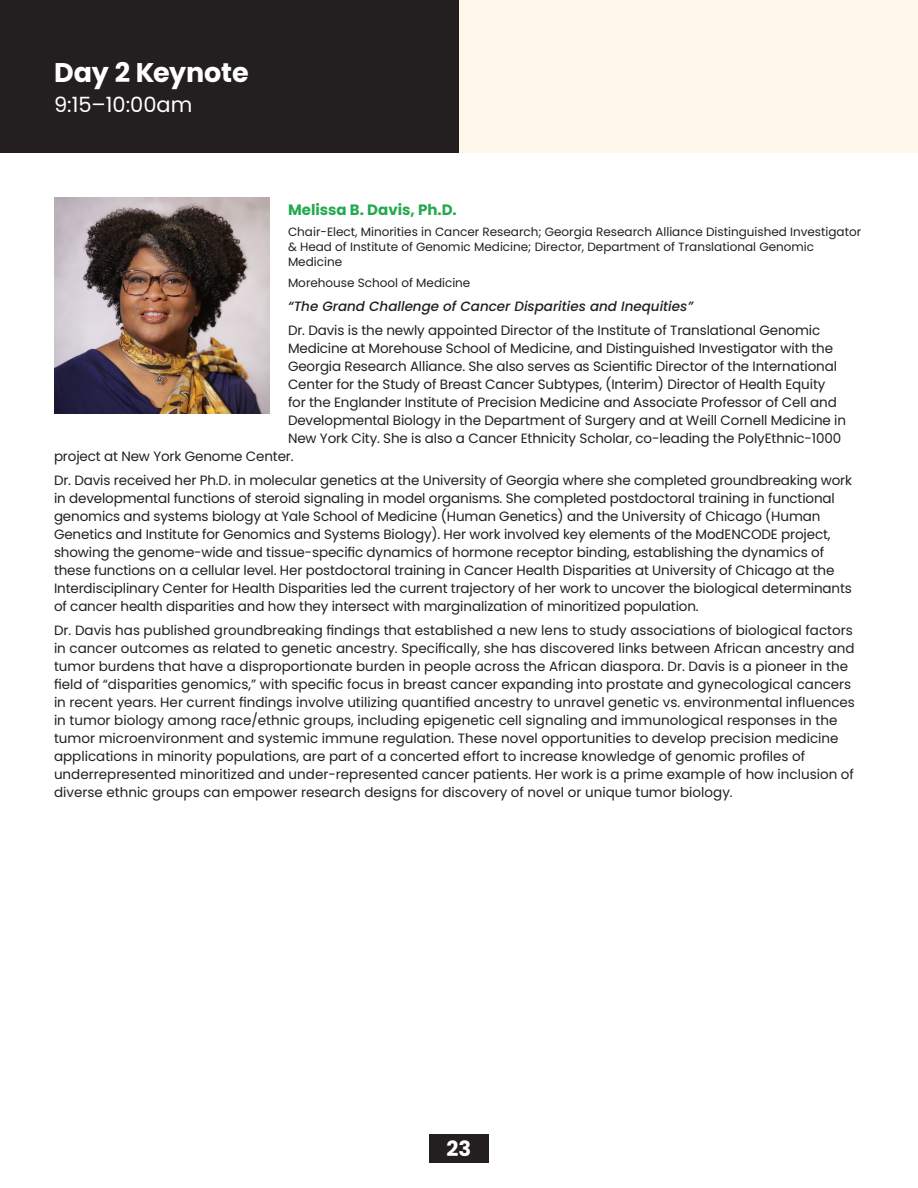
<style>
.page{position:relative;width:918px;height:1188px;background:#fff}
.page>*{position:absolute;margin:0;border:0;box-sizing:border-box;transform-origin:0 0}
.H1__white{font:700 27px "Poppins";letter-spacing:-.005em;color:#fff}
.H-Time{font:21px "Poppins";color:#fff}
.t1{font:700 21px "Poppins";color:#fff}
._02-Name__green{font:700 15px "Poppins";color:#23a94e}
._02-BodyText{font:13.5px/18px "Poppins";letter-spacing:-.01em;color:#231f20}
._02-TalkTitle{font:italic 500 13.5px "Poppins";color:#231f20}
._02-Affiliation-space_above{font:12px/15px "Poppins";color:#231f20}
</style>
<div class="page">
<div style="left:429px;top:1134px;width:60px;height:29px;background:#231f20"></div>
<div style="left:459px;top:0;width:459px;height:153px;background:#fef7ea"></div>
<div style="left:0;top:0;width:459px;height:153px;background:#231f20"></div>
<img style="left:54px;top:197px;width:216px;height:216px">
<p class="H1__white" style="left:54px;top:57px;width:196px">Day 2 Keynote</p>
<p class="H-Time" style="left:54px;top:93px;width:140px">9:15–10:00am</p>
<p class="_02-Name__green" style="left:288px;top:201px;width:170px">Melissa B. Davis, Ph.D.</p>
<p class="_02-Affiliation-space_above" style="left:288px;top:225px;width:575px">Chair-Elect, Minorities in Cancer Research; Georgia Research Alliance Distinguished Investigator &amp; Head of Institute of Genomic Medicine; Director, Department of Translational Genomic<br>Medicine</p>
<p class="_02-Affiliation-space_above" style="left:288px;top:276px;width:184px">Morehouse School of Medicine</p>
<p class="_02-TalkTitle" style="left:288px;top:299px;width:407px">“The Grand Challenge of Cancer Disparities and Inequities”</p>
<p class="_02-BodyText" style="left:288px;top:322px;width:534px">Dr. Davis is the newly appointed Director of the Institute of Translational Genomic</p>
<p class="_02-BodyText" style="left:288px;top:340px;width:547px">Medicine at Morehouse School of Medicine, and Distinguished Investigator with the</p>
<p class="_02-BodyText" style="left:288px;top:358px;width:550px">Georgia Research Alliance. She also serves as Scientific Director of the International</p>
<p class="_02-BodyText" style="left:288px;top:376px;width:539px">Center for the Study of Breast Cancer Subtypes, (Interim) Director of Health Equity</p>
<p class="_02-BodyText" style="left:288px;top:394px;width:550px">for the Englander Institute of Precision Medicine and Associate Professor of Cell and</p>
<p class="_02-BodyText" style="left:288px;top:412px;width:560px">Developmental Biology in the Department of Surgery and at Weill Cornell Medicine in</p>
<p class="_02-BodyText" style="left:288px;top:430px;width:555px">New York City. She is also a Cancer Ethnicity Scholar, co-leading the PolyEthnic-1000</p>
<p class="_02-BodyText" style="left:54px;top:448px;width:241px">project at New York Genome Center.</p>
<p class="_02-BodyText" style="left:54px;top:472px;width:800px">Dr. Davis received her Ph.D. in molecular genetics at the University of Georgia where she completed groundbreaking work in developmental functions of steroid signaling in model organisms. She completed postdoctoral training in functional genomics and systems biology at Yale School of Medicine (Human Genetics) and the University of Chicago (Human Genetics and Institute for Genomics and Systems Biology). Her work involved key elements of the ModENCODE project, showing the genome-wide and tissue-specific dynamics of hormone receptor binding, establishing the dynamics of these functions on a cellular level. Her postdoctoral training in Cancer Health Disparities at University of Chicago at the Interdisciplinary Center for Health Disparities led the current trajectory of her work to uncover the biological determinants of cancer health disparities and how they intersect with marginalization of minoritized population.</p>
<p class="_02-BodyText" style="left:54px;top:622px;width:802px">Dr. Davis has published groundbreaking findings that established a new lens to study associations of biological factors in cancer outcomes as related to genetic ancestry. Specifically, she has discovered links between African ancestry and tumor burdens that have a disproportionate burden in people across the African diaspora. Dr. Davis is a pioneer in the field of “disparities genomics,” with specific focus in breast cancer expanding into prostate and gynecological cancers in recent years. Her current findings involve utilizing quantified ancestry to unravel genetic vs. environmental influences in tumor biology among race/ethnic groups, including epigenetic cell signaling and immunological responses in the tumor microenvironment and systemic immune regulation. These novel opportunities to develop precision medicine applications in minority populations, are part of a concerted effort to increase knowledge of genomic profiles of underrepresented minoritized and under-represented cancer patients. Her work is a prime example of how inclusion of diverse ethnic groups can empower research designs for discovery of novel or unique tumor biology.</p>
<h2 class="t1" style="left:447px;top:1137px;width:26px">23</h2>
</div>
